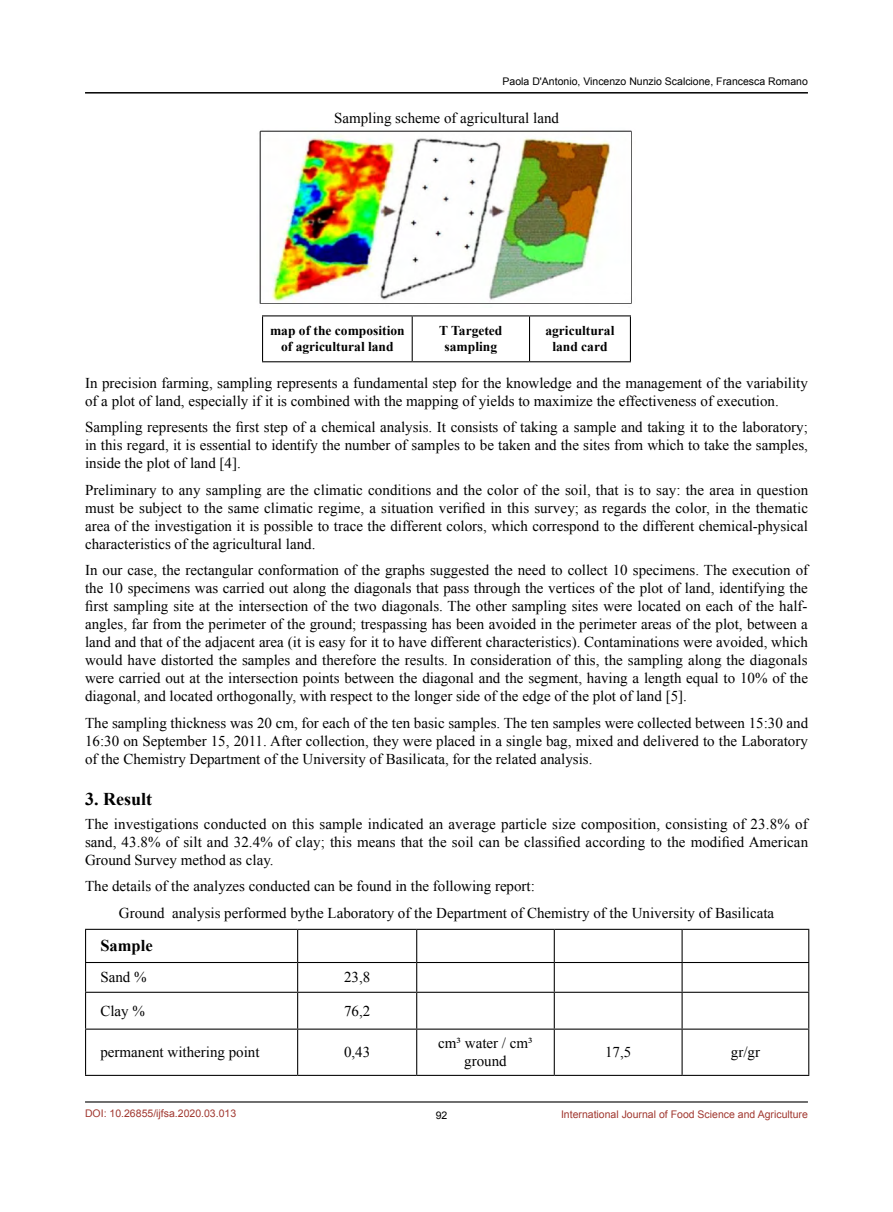
<style>
.page{position:relative;width:893px;height:1212px;background:#fff}
.page>*{position:absolute;margin:0;border:0;box-sizing:border-box;transform-origin:0 0}
.t1{font:700 18px "Times New Roman";color:#000}
.t2{font:700 16.5px "Times New Roman";color:#000}
.t3{font:15px/18px "Times New Roman";color:#000;text-align:justify}
.t4{font:700 13.5px/16.2px "Times New Roman";color:#000;text-align:center}
.t5{font:10.5px "Arial";color:#a13830}
.t6{font:10.5px "Arial";color:#000}
</style>
<div class="page">
<hr style="left:85px;top:92px;width:723px;height:2px;background:#000">
<hr style="left:85px;top:1101px;width:723px;height:1px;background:#000">
<hr style="left:262px;top:315px;width:150px;height:1px;background:#000">
<hr style="left:262px;top:316px;width:1px;height:45px;background:#000">
<hr style="left:412px;top:315px;width:117px;height:1px;background:#000">
<hr style="left:412px;top:316px;width:1px;height:45px;background:#000">
<hr style="left:529px;top:315px;width:102px;height:1px;background:#000">
<hr style="left:529px;top:316px;width:1px;height:45px;background:#000">
<hr style="left:630px;top:316px;width:1px;height:45px;background:#000">
<hr style="left:262px;top:361px;width:150px;height:1px;background:#000">
<hr style="left:412px;top:361px;width:117px;height:1px;background:#000">
<hr style="left:529px;top:361px;width:102px;height:1px;background:#000">
<hr style="left:85px;top:929px;width:213px;height:1px;background:#000">
<hr style="left:85px;top:930px;width:1px;height:32px;background:#000">
<hr style="left:298px;top:929px;width:119px;height:1px;background:#000">
<hr style="left:297px;top:930px;width:1px;height:32px;background:#000">
<hr style="left:417px;top:929px;width:137px;height:1px;background:#000">
<hr style="left:416px;top:930px;width:1px;height:32px;background:#000">
<hr style="left:554px;top:929px;width:128px;height:1px;background:#000">
<hr style="left:554px;top:930px;width:1px;height:32px;background:#000">
<hr style="left:682px;top:929px;width:127px;height:1px;background:#000">
<hr style="left:682px;top:930px;width:1px;height:32px;background:#000">
<hr style="left:808px;top:930px;width:1px;height:32px;background:#000">
<hr style="left:85px;top:962px;width:213px;height:1px;background:#000">
<svg style="left:85px;top:963px;width:1px;height:29px"></svg>
<hr style="left:298px;top:962px;width:119px;height:1px;background:#000">
<svg style="left:297px;top:963px;width:1px;height:29px"></svg>
<hr style="left:417px;top:962px;width:137px;height:1px;background:#000">
<svg style="left:416px;top:963px;width:1px;height:29px"></svg>
<hr style="left:554px;top:962px;width:128px;height:1px;background:#000">
<svg style="left:554px;top:963px;width:1px;height:29px"></svg>
<hr style="left:682px;top:962px;width:127px;height:1px;background:#000">
<svg style="left:682px;top:963px;width:1px;height:29px"></svg>
<svg style="left:808px;top:963px;width:1px;height:29px"></svg>
<hr style="left:85px;top:992px;width:213px;height:1px;background:#000">
<hr style="left:85px;top:993px;width:1px;height:35px;background:#000">
<hr style="left:298px;top:992px;width:119px;height:1px;background:#000">
<hr style="left:297px;top:993px;width:1px;height:35px;background:#000">
<hr style="left:417px;top:992px;width:137px;height:1px;background:#000">
<hr style="left:416px;top:993px;width:1px;height:35px;background:#000">
<hr style="left:554px;top:992px;width:128px;height:1px;background:#000">
<hr style="left:554px;top:993px;width:1px;height:35px;background:#000">
<hr style="left:682px;top:992px;width:127px;height:1px;background:#000">
<hr style="left:682px;top:993px;width:1px;height:35px;background:#000">
<hr style="left:808px;top:993px;width:1px;height:35px;background:#000">
<hr style="left:85px;top:1028px;width:213px;height:2px;background:#000">
<hr style="left:85px;top:1030px;width:1px;height:45px;background:#000">
<hr style="left:298px;top:1028px;width:119px;height:2px;background:#000">
<hr style="left:297px;top:1030px;width:1px;height:45px;background:#000">
<hr style="left:417px;top:1028px;width:137px;height:2px;background:#000">
<hr style="left:416px;top:1030px;width:1px;height:45px;background:#000">
<hr style="left:554px;top:1028px;width:128px;height:2px;background:#000">
<hr style="left:554px;top:1030px;width:1px;height:45px;background:#000">
<hr style="left:682px;top:1028px;width:127px;height:2px;background:#000">
<hr style="left:682px;top:1030px;width:1px;height:45px;background:#000">
<hr style="left:808px;top:1030px;width:1px;height:45px;background:#000">
<hr style="left:85px;top:1075px;width:213px;height:1px;background:#000">
<hr style="left:298px;top:1075px;width:119px;height:1px;background:#000">
<hr style="left:417px;top:1075px;width:137px;height:1px;background:#000">
<hr style="left:554px;top:1075px;width:128px;height:1px;background:#000">
<hr style="left:682px;top:1075px;width:127px;height:1px;background:#000">
<img style="left:259px;top:130px;width:373px;height:174px">
<p class="t6" style="left:503px;top:74px;width:307px">Paola D'Antonio, Vincenzo Nunzio Scalcione, Francesca Romano</p>
<p class="t3" style="left:334px;top:109px;width:226px">Sampling scheme of agricultural land</p>
<p class="t4" style="left:270px;top:322px;width:136px">map of the composition of agricultural land</p>
<p class="t4" style="left:439px;top:322px;width:65px">T Targeted sampling</p>
<p class="t4" style="left:545px;top:322px;width:70px">agricultural land card</p>
<p class="t3" style="left:85px;top:373px;width:724px">In precision farming, sampling represents a fundamental step for the knowledge and the management of the variability of a plot of land, especially if it is combined with the mapping of yields to maximize the effectiveness of execution.</p>
<p class="t3" style="left:85px;top:417px;width:724px">Sampling represents the first step of a chemical analysis. It consists of taking a sample and taking it to the laboratory; in this regard, it is essential to identify the number of samples to be taken and the sites from which to take the samples, inside the plot of land [4].</p>
<p class="t3" style="left:85px;top:480px;width:725px">Preliminary to any sampling are the climatic conditions and the color of the soil, that is to say: the area in question must be subject to the same climatic regime, a situation verified in this survey; as regards the color, in the thematic area of the investigation it is possible to trace the different colors, which correspond to the different chemical-physical characteristics of the agricultural land.</p>
<p class="t3" style="left:85px;top:561px;width:725px">In our case, the rectangular conformation of the graphs suggested the need to collect 10 specimens. The execution of the 10 specimens was carried out along the diagonals that pass through the vertices of the plot of land, identifying the first sampling site at the intersection of the two diagonals. The other sampling sites were located on each of the half&shy;angles, far from the perimeter of the ground; trespassing has been avoided in the perimeter areas of the plot, between a land and that of the adjacent area (it is easy for it to have different characteristics). Contaminations were avoided, which would have distorted the samples and therefore the results. In consideration of this, the sampling along the diagonals were carried out at the intersection points between the diagonal and the segment, having a length equal to 10% of the diagonal, and located orthogonally, with respect to the longer side of the edge of the plot of land [5].</p>
<p class="t3" style="left:85px;top:713px;width:725px">The sampling thickness was 20 cm, for each of the ten basic samples. The ten samples were collected between 15:30 and 16:30 on September 15, 2011. After collection, they were placed in a single bag, mixed and delivered to the Laboratory of the Chemistry Department of the University of Basilicata, for the related analysis.</p>
<p class="t1" style="left:85px;top:786px;width:68px">3. Result</p>
<p class="t3" style="left:85px;top:814px;width:725px">The investigations conducted on this sample indicated an average particle size composition, consisting of 23.8% of sand, 43.8% of silt and 32.4% of clay; this means that the soil can be classified according to the modified American Ground Survey method as clay.</p>
<p class="t3" style="left:119px;top:872px;width:657px;line-height:26.5px;text-indent:-34px">The details of the analyzes conducted can be found in the following report:<br>Ground analysis performed bythe Laboratory of the Department of Chemistry of the University of Basilicata</p>
<p class="t2" style="left:100px;top:934px;width:54px">Sample</p>
<p class="t3" style="left:100px;top:968px;width:48px">Sand %</p>
<p class="t3" style="left:344px;top:968px;width:28px">23,8</p>
<p class="t3" style="left:100px;top:1001px;width:46px">Clay %</p>
<p class="t3" style="left:344px;top:1001px;width:28px">76,2</p>
<p class="t3" style="left:100px;top:1043px;width:161px">permanent withering point</p>
<p class="t3" style="left:344px;top:1043px;width:28px">0,43</p>
<p class="t3" style="left:438px;top:1034px;width:96px;text-align:center">cm³ water / cm³ ground</p>
<p class="t3" style="left:605px;top:1043px;width:28px">17,5</p>
<p class="t3" style="left:731px;top:1043px;width:31px">gr/gr</p>
<p class="t5" style="left:85px;top:1106px;width:153px">DOI: 10.26855/ijfsa.2020.03.013</p>
<p class="t6" style="left:436px;top:1108px;width:13px">92</p>
<p class="t5" style="left:561px;top:1107px;width:248px">International Journal of Food Science and Agriculture</p>
</div>
